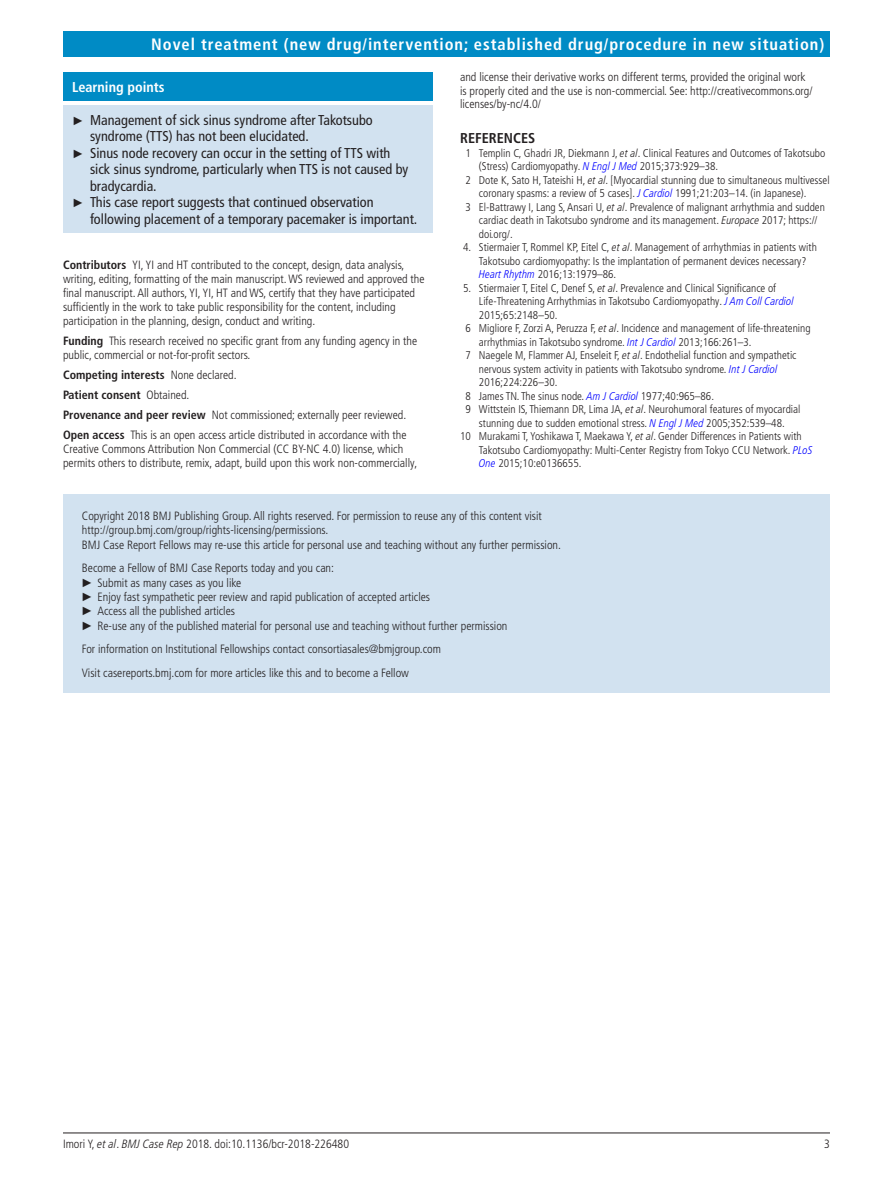
<style>
.page{position:relative;width:893px;height:1191px;background:#fff}
.page>*{position:absolute;margin:0;border:0;box-sizing:border-box;transform-origin:0 0}
.t1{font:700 condensed 16.5px "Frutiger LT Pro";letter-spacing:.055em;color:#fff}
.t2{font:condensed 14.25px "Frutiger LT Pro";color:#231f20}
.t3{font:700 condensed 14.25px "Frutiger LT Pro";color:#fff}
.t4{font:700 condensed 14.25px "Frutiger LT Std";color:#231f20}
.t5{font:300 condensed 12px/14.1px "Frutiger LT Pro";color:#231f20}
.t6{font:300 condensed 11.25px/13.5px "Frutiger LT Pro";color:#231f20}
.s1{font-family:"Arial";font-stretch:normal;font-size:12px}
.s2{font-weight:700}
.s3{font-style:italic}
.s4{font-style:italic;color:#00f}
.s5{font-family:"Arial";font-weight:400;font-stretch:normal}
</style>
<div class="page">
<hr style="left:63px;top:1132px;width:767px;height:1px;background:#231f20">
<div style="left:63px;top:31px;width:767px;height:25px;background:#008bc5"></div>
<div style="left:63px;top:72px;width:370px;height:29px;background:#008bc5"></div>
<div style="left:63px;top:105px;width:370px;height:127px;background:#d2e2f0"></div>
<div style="left:63px;top:494px;width:767px;height:199px;background:#d2e2f0"></div>
<h1 class="t1" style="left:151px;top:34px;width:674px">Novel treatment (new drug/intervention; established drug/procedure in new situation)</h1>
<p class="t3" style="left:72px;top:78px;width:94px">Learning points</p>
<p class="t2" style="left:72px;top:111px;width:302px"><span class="s1">►</span> Management of sick sinus syndrome after Takotsubo</p>
<p class="t2" style="left:90px;top:128px;width:220px">syndrome (TTS) has not been elucidated.</p>
<p class="t2" style="left:72px;top:144px;width:320px"><span class="s1">►</span> Sinus node recovery can occur in the setting of TTS with</p>
<p class="t2" style="left:90px;top:161px;width:320px">sick sinus syndrome, particularly when TTS is not caused by</p>
<p class="t2" style="left:90px;top:177px;width:68px">bradycardia.</p>
<p class="t2" style="left:72px;top:194px;width:303px"><span class="s1">►</span> This case report suggests that continued observation</p>
<p class="t2" style="left:90px;top:210px;width:329px">following placement of a temporary pacemaker is important.</p>
<p class="t5" style="left:63px;top:257px;width:363px"><span class="s2">Contributors</span> YI, YI and HT contributed to the concept, design, data analysis, writing, editing, formatting of the main manuscript. WS reviewed and approved the final manuscript. All authors, YI, YI, HT and WS, certify that they have participated sufficiently in the work to take public responsibility for the content, including participation in the planning, design, conduct and writing.</p>
<p class="t5" style="left:63px;top:334px;width:356px"><span class="s2">Funding</span> This research received no specific grant from any funding agency in the public, commercial or not-for-profit sectors.</p>
<p class="t5" style="left:63px;top:365px;width:345px;line-height:20.1px"><span class="s2">Competing interests</span> None declared.<br><span class="s2">Patient consent</span> Obtained.<br><span class="s2">Provenance and peer review</span> Not commissioned; externally peer reviewed.<br><span class="s2">Open access</span> This is an open access article distributed in accordance with the</p>
<p class="t5" style="left:63px;top:442px;width:356px">Creative Commons Attribution Non Commercial (CC BY-NC 4.0) license, which permits others to distribute, remix, adapt, build upon this work non-commercially,</p>
<p class="t5" style="left:460px;top:70px;width:354px;line-height:13.5px">and license their derivative works on different terms, provided the original work is properly cited and the use is non-commercial. See: http://creativecommons.org/ licenses/by-nc/4.0/</p>
<p class="t4" style="left:460px;top:130px;width:77px">REFERENCES</p>
<p class="t6" style="left:465px;top:146px;width:361px">1 Templin C, Ghadri JR, Diekmann J, <span class="s3">et al</span>. Clinical Features and Outcomes of Takotsubo</p>
<p class="t6" style="left:479px;top:160px;width:241px">(Stress) Cardiomyopathy. <span class="s4">N Engl J Med</span> 2015;373:929–38.</p>
<p class="t6" style="left:465px;top:173px;width:366px">2 Dote K, Sato H, Tateishi H, <span class="s3">et al</span>. [Myocardial stunning due to simultaneous multivessel</p>
<p class="t6" style="left:479px;top:187px;width:329px">coronary spasms: a review of 5 cases]. <span class="s4">J Cardiol</span> 1991;21:203–14. (in Japanese).</p>
<p class="t6" style="left:465px;top:200px;width:361px">3 El-Battrawy I, Lang S, Ansari U, <span class="s3">et al</span>. Prevalence of malignant arrhythmia and sudden</p>
<p class="t6" style="left:479px;top:214px;width:340px">cardiac death in Takotsubo syndrome and its management. <span class="s3">Europace</span> 2017; https://</p>
<p class="t6" style="left:479px;top:227px;width:35px">doi.org/.</p>
<p class="t6" style="left:479px;top:241px;width:339px;text-indent:-16px">4. Stiermaier T, Rommel KP, Eitel C, <span class="s3">et al</span>. Management of arrhythmias in patients with<br>Takotsubo cardiomyopathy: Is the implantation of permanent devices necessary?<br><span class="s4">Heart Rhythm</span> 2016;13:1979–86.</p>
<p class="t6" style="left:463px;top:281px;width:315px">5. Stiermaier T, Eitel C, Denef S, <span class="s3">et al</span>. Prevalence and Clinical Significance of</p>
<p class="t6" style="left:479px;top:295px;width:316px">Life-Threatening Arrhythmias in Takotsubo Cardiomyopathy. <span class="s4">J Am Coll Cardiol</span></p>
<p class="t6" style="left:479px;top:308px;width:80px">2015;65:2148–50.</p>
<p class="t6" style="left:465px;top:322px;width:347px">6 Migliore F, Zorzi A, Peruzza F, <span class="s3">et al</span>. Incidence and management of life-threatening</p>
<p class="t6" style="left:479px;top:335px;width:274px">arrhythmias in Takotsubo syndrome. <span class="s4">Int J Cardiol</span> 2013;166:261–3.</p>
<p class="t6" style="left:465px;top:349px;width:332px">7 Naegele M, Flammer AJ, Enseleit F, <span class="s3">et al</span>. Endothelial function and sympathetic</p>
<p class="t6" style="left:479px;top:362px;width:300px">nervous system activity in patients with Takotsubo syndrome. <span class="s4">Int J Cardiol</span></p>
<p class="t6" style="left:479px;top:376px;width:80px">2016;224:226–30.</p>
<p class="t6" style="left:465px;top:389px;width:250px">8 James TN. The sinus node. <span class="s4">Am J Cardiol</span> 1977;40:965–86.</p>
<p class="t6" style="left:465px;top:403px;width:336px">9 Wittstein IS, Thiemann DR, Lima JA, <span class="s3">et al</span>. Neurohumoral features of myocardial</p>
<p class="t6" style="left:479px;top:416px;width:307px">stunning due to sudden emotional stress. <span class="s4">N Engl J Med</span> 2005;352:539–48.</p>
<p class="t6" style="left:460px;top:430px;width:343px">10 Murakami T, Yoshikawa T, Maekawa Y, <span class="s3">et al</span>. Gender Differences in Patients with</p>
<p class="t6" style="left:479px;top:443px;width:335px">Takotsubo Cardiomyopathy: Multi-Center Registry from Tokyo CCU Network. <span class="s4">PLoS</span></p>
<p class="t6" style="left:479px;top:457px;width:104px"><span class="s4">One</span> 2015;10:e0136655.</p>
<p class="t5" style="left:82px;top:509px;width:481px">Copyright 2018 BMJ Publishing Group. All rights reserved. For permission to reuse any of this content visit http://group.bmj.com/group/rights-licensing/permissions.<br>BMJ Case Report Fellows may re-use this article for personal use and teaching without any further permission.</p>
<p class="t5" style="left:81px;top:561px;width:428px">Become a Fellow of BMJ Case Reports today and you can:<br><span class="s5">►</span> Submit as many cases as you like<br><span class="s5">►</span> Enjoy fast sympathetic peer review and rapid publication of accepted articles<br><span class="s5">►</span> Access all the published articles<br><span class="s5">►</span> Re-use any of the published material for personal use and teaching without further permission</p>
<p class="t5" style="left:82px;top:637px;width:361px;line-height:23.4px">For information on Institutional Fellowships contact consortiasales@bmjgroup.com<br>Visit casereports.bmj.com for more articles like this and to become a Fellow</p>
<p class="t5" style="left:63px;top:1136px;width:288px">Imori Y, <span class="s3">et al</span>. <span class="s3">BMJ Case Rep</span> 2018. doi:10.1136/bcr-2018-226480</p>
<p class="t5" style="left:824px;top:1136px;width:7px">3</p>
</div>
